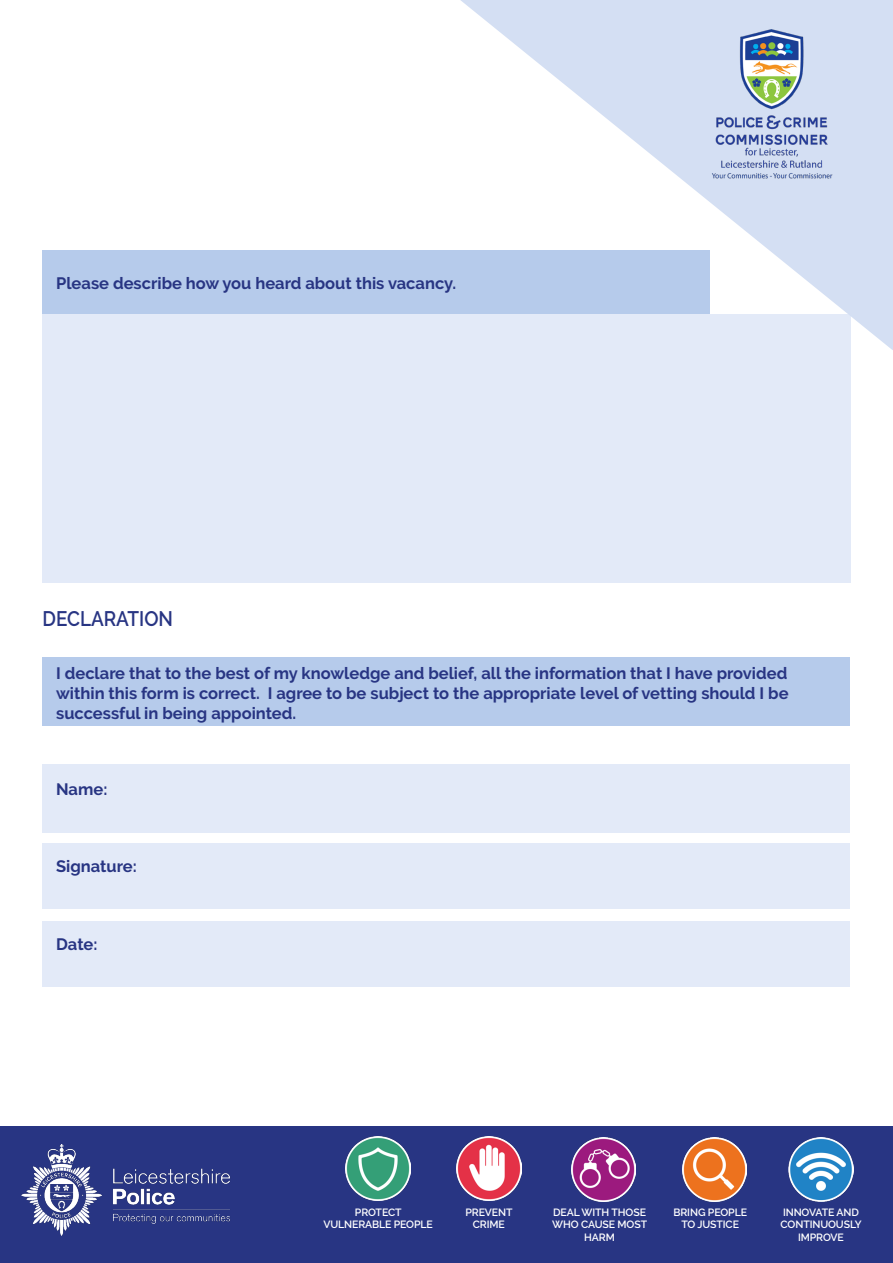
<style>
.page{position:relative;width:893px;height:1263px;background:#fff}
.page>*{position:absolute;margin:0;border:0;box-sizing:border-box;transform-origin:0 0}
.t1{font:600 21px "Raleway";color:#283583;scale:.9 1}
.t2{font:700 16.5px/19.8px "Raleway";color:#283583;text-align:justify}
.t3{font:600 10.5px/12.6px "Raleway";letter-spacing:-.01em;color:#fff;text-align:center}
</style>
<div class="page">
<div style="left:43px;top:250px;width:667px;height:64px;background:#b6cbeb"></div>
<div style="left:42px;top:314px;width:809px;height:269px;background:#e3eaf8"></div>
<div style="left:43px;top:658px;width:807px;height:68px;background:#b6cbeb"></div>
<div style="left:43px;top:765px;width:807px;height:68px;background:#e3eaf8"></div>
<div style="left:43px;top:843px;width:807px;height:66px;background:#e3eaf8"></div>
<div style="left:43px;top:921px;width:807px;height:65px;background:#e3eaf8"></div>
<svg style="left:460px;top:0;width:433px;height:350px"></svg>
<img style="left:701px;top:29px;width:142px;height:150px">
<div style="left:0;top:1127px;width:893px;height:136px;background:#283583"></div>
<img style="left:21px;top:1144px;width:209px;height:91px">
<img style="left:346px;top:1136px;width:64px;height:64px">
<img style="left:457px;top:1136px;width:64px;height:64px">
<img style="left:571px;top:1137px;width:65px;height:65px">
<img style="left:682px;top:1137px;width:65px;height:65px">
<img style="left:789px;top:1137px;width:64px;height:65px">
<p class="t2" style="left:56px;top:273px;width:402px">Please describe how you heard about this vacancy.</p>
<p class="t1" style="left:43px;top:606px;width:147px">DECLARATION</p>
<p class="t2" style="left:56px;top:664px;width:734px">I declare that to the best of my knowledge and belief, all the information that I have provided within this form is correct. I agree to be subject to the appropriate level of vetting should I be successful in being appointed.</p>
<p class="t2" style="left:56px;top:779px;width:53px">Name:</p>
<p class="t2" style="left:56px;top:857px;width:82px">Signature:</p>
<p class="t2" style="left:56px;top:934px;width:43px">Date:</p>
<p class="t3" style="left:323px;top:1206px;width:111px">PROTECT<br>VULNERABLE PEOPLE</p>
<p class="t3" style="left:465px;top:1206px;width:49px">PREVENT</p>
<p class="t3" style="left:473px;top:1218px;width:34px">CRIME</p>
<p class="t3" style="left:552px;top:1206px;width:96px">DEAL WITH THOSE<br>WHO CAUSE MOST<br>HARM</p>
<p class="t3" style="left:673px;top:1206px;width:75px">BRING PEOPLE</p>
<p class="t3" style="left:681px;top:1218px;width:59px">TO JUSTICE</p>
<p class="t3" style="left:783px;top:1206px;width:77px">INNOVATE AND</p>
<p class="t3" style="left:781px;top:1218px;width:83px">CONTINUOUSLY<br>IMPROVE</p>
</div>
